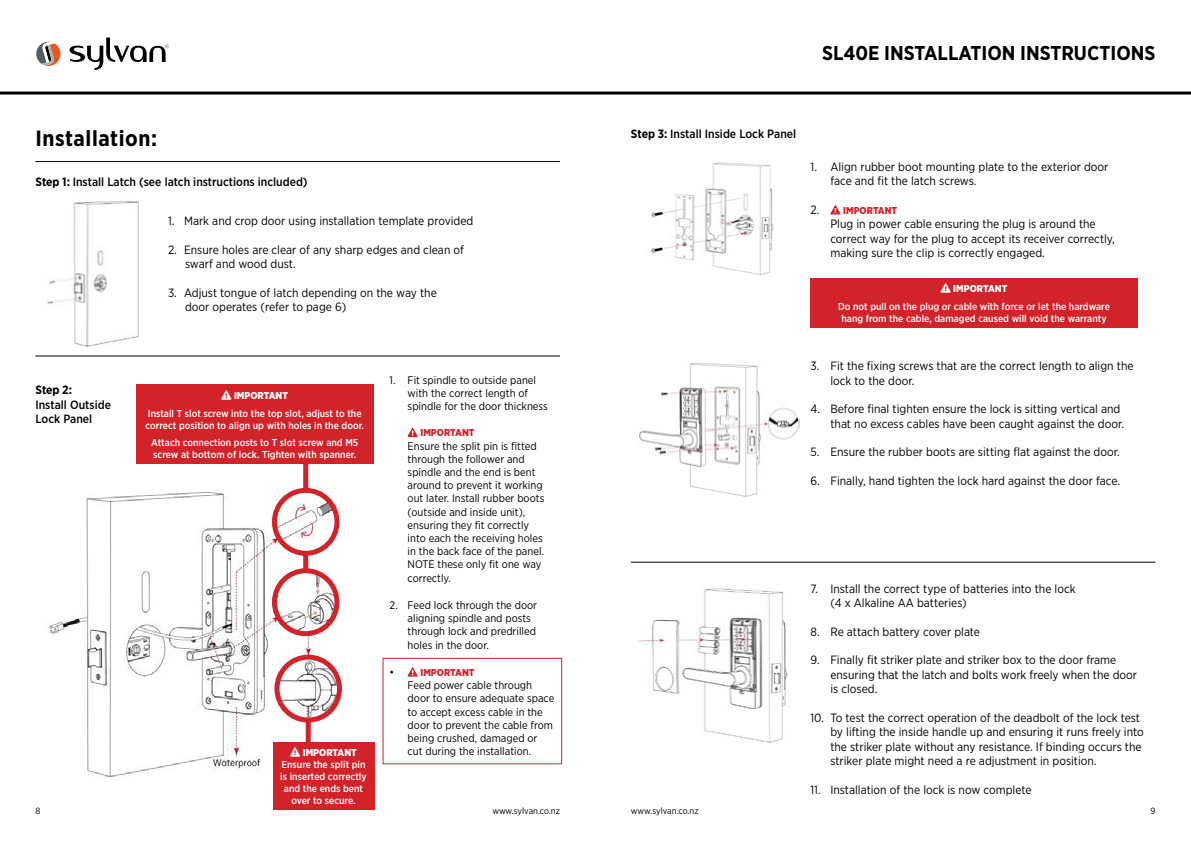
<style>
.page{position:relative;width:1191px;height:842px;background:#fff}
.page>*{position:absolute;margin:0;border:0;box-sizing:border-box;transform-origin:0 0}
.t1{font:700 22px "Gotham Narrow";letter-spacing:.025em;color:#000}
.t2{font:700 20px "Gotham Narrow";color:#000}
.t3{font:12px/14.4px "Gotham Narrow";color:#000}
.t4{font:500 12px/14.4px "Gotham Narrow";color:#000}
.t5{font:700 12px "Gotham Narrow";color:#000}
.t6{font:11px/13.2px "Gotham Narrow";color:#000}
.t7{font:500 10px/12px "Gotham Narrow";color:#fff;text-align:center}
.t8{font:900 10px "Gotham Narrow";color:#d2232a}
.t9{font:9px "Gotham Narrow";letter-spacing:-.015em;color:#000}
.s1{font-weight:700}
.s2{font-weight:900}
.s3{font-weight:400;font-size:11px;color:#000}
.s4{font-weight:400;font-size:12px;color:#000}
</style>
<div class="page">
<svg style="left:36px;top:42px;width:25px;height:24px"></svg>
<svg style="left:69px;top:38px;width:100px;height:32px"></svg>
<hr style="left:0;top:92px;width:1191px;height:3px;background:#000">
<div style="left:382px;top:658px;width:180px;height:106px;border:1px solid #d2232a"></div>
<img style="left:47px;top:200px;width:92px;height:147px">
<hr style="left:35px;top:161px;width:525px;height:1px;background:#000">
<hr style="left:35px;top:356px;width:525px;height:1px;background:#000">
<hr style="left:631px;top:562px;width:524px;height:1px;background:#000">
<img style="left:49px;top:484px;width:293px;height:294px">
<svg style="left:407px;top:428px;width:11px;height:9px"></svg>
<svg style="left:407px;top:667px;width:11px;height:10px"></svg>
<svg style="left:830px;top:205px;width:10px;height:10px"></svg>
<div style="left:274px;top:655px;width:68px;height:67px;border:5px solid #d2232a;border-radius:50%"></div>
<div style="left:306px;top:720px;width:5px;height:26px;background:#d2232a"></div>
<div style="left:303px;top:554px;width:5px;height:18px;background:#d2232a"></div>
<div style="left:303px;top:464px;width:5px;height:28px;background:#d2232a"></div>
<div style="left:273px;top:742px;width:101px;height:68px;background:#d2232a"></div>
<div style="left:136px;top:385px;width:237px;height:79px;background:#d2232a"></div>
<div style="left:810px;top:278px;width:327px;height:50px;background:#d2232a"></div>
<div style="left:272px;top:488px;width:67px;height:68px;border:5px solid #d2232a;border-radius:50%"></div>
<div style="left:272px;top:568px;width:67px;height:68px;border:5px solid #d2232a;border-radius:50%"></div>
<img style="left:639px;top:362px;width:161px;height:135px">
<img style="left:650px;top:162px;width:124px;height:113px">
<img style="left:637px;top:588px;width:151px;height:155px">
<h1 class="t1" style="left:35px;top:124px;width:123px">Installation:</h1>
<p class="t4" style="left:35px;top:174px;width:274px"><span class="s1">Step 1:</span> Install Latch (see latch instructions included)</p>
<p class="t5" style="left:35px;top:382px;width:38px">Step 2:</p>
<p class="t4" style="left:35px;top:397px;width:77px">Install Outside<br>Lock Panel</p>
<p class="t3" style="left:168px;top:213px;width:307px">1. Mark and crop door using installation template provided</p>
<p class="t3" style="left:185px;top:242px;width:280px;text-indent:-17px">2. Ensure holes are clear of any sharp edges and clean of swarf and wood dust.</p>
<p class="t3" style="left:185px;top:285px;width:253px;text-indent:-17px">3. Adjust tongue of latch depending on the way the door operates (refer to page 6)</p>
<p class="t7" style="left:148px;top:386px;width:215px;line-height:17.7px">❑ <span class="s2">IMPORTANT<br></span>Install T slot screw into the top slot, adjust to the</p>
<p class="t7" style="left:145px;top:416px;width:220px;line-height:17.7px">correct position to align up with holes in the door.<br>Attach connection posts to T slot screw and M5</p>
<p class="t7" style="left:153px;top:449px;width:204px">screw at bottom of lock. Tighten with spanner.</p>
<p class="t7" style="left:280px;top:747px;width:88px">❑ <span class="s2">IMPORTANT<br></span>Ensure the split pin is inserted correctly and the ends bent over to secure.</p>
<p class="t6" style="left:407px;top:373px;width:142px;text-indent:-18px">1. Fit spindle to outside panel with the correct length of spindle for the door thickness</p>
<p class="t8" style="left:420px;top:426px;width:55px">IMPORTANT</p>
<p class="t6" style="left:407px;top:439px;width:138px">Ensure the split pin is fitted through the follower and spindle and the end is bent around to prevent it working out later. Install rubber boots (outside and inside unit), ensuring they fit correctly into each the receiving holes in the back face of the panel.<br>NOTE these only fit one way correctly.</p>
<p class="t6" style="left:407px;top:598px;width:131px;text-indent:-18px">2. Feed lock through the door aligning spindle and posts through lock and predrilled holes in the door.</p>
<p class="t8" style="left:389px;top:666px;width:86px"><span class="s3">•</span> IMPORTANT</p>
<p class="t6" style="left:407px;top:678px;width:148px">Feed power cable through door to ensure adequate space to accept excess cable in the door to prevent the cable from being crushed, damaged or cut during the installation.</p>
<h2 class="t2" style="left:822px;top:40px;width:335px">SL40E INSTALLATION INSTRUCTIONS</h2>
<p class="t4" style="left:631px;top:127px;width:167px"><span class="s1">Step 3:</span> Install Inside Lock Panel</p>
<p class="t3" style="left:830px;top:159px;width:279px;text-indent:-20px">1. Align rubber boot mounting plate to the exterior door face and fit the latch screws.</p>
<p class="t8" style="left:810px;top:204px;width:88px"><span class="s4">2.</span> IMPORTANT</p>
<p class="t3" style="left:830px;top:217px;width:286px">Plug in power cable ensuring the plug is around the correct way for the plug to accept its receiver correctly, making sure the clip is correctly engaged.</p>
<p class="t7" style="left:838px;top:280px;width:273px;line-height:17.7px">❑ <span class="s2">IMPORTANT<br></span>Do not pull on the plug or cable with force or let the hardware</p>
<p class="t7" style="left:841px;top:312px;width:266px">hang from the cable, damaged caused will void the warranty</p>
<p class="t3" style="left:830px;top:359px;width:305px;text-indent:-20px">3. Fit the fixing screws that are the correct length to align the lock to the door.</p>
<p class="t3" style="left:810px;top:402px;width:315px;text-align:right">4. Before final tighten ensure the lock is sitting vertical and that no excess cables have been caught against the door.</p>
<p class="t3" style="left:810px;top:445px;width:311px">5. Ensure the rubber boots are sitting flat against the door.</p>
<p class="t3" style="left:810px;top:473px;width:311px">6. Finally, hand tighten the lock hard against the door face.</p>
<p class="t3" style="left:830px;top:581px;width:247px;text-indent:-20px">7. Install the correct type of batteries into the lock (4 x Alkaline AA batteries)</p>
<p class="t3" style="left:810px;top:624px;width:171px">8. Re attach battery cover plate</p>
<p class="t3" style="left:830px;top:653px;width:308px;text-indent:-20px">9. Finally fit striker plate and striker box to the door frame ensuring that the latch and bolts work freely when the door is closed.</p>
<p class="t3" style="left:830px;top:710px;width:315px;text-indent:-20px">10. To test the correct operation of the deadbolt of the lock test by lifting the inside handle up and ensuring it runs freely into the striker plate without any resistance. If binding occurs the striker plate might need a re adjustment in position.</p>
<p class="t3" style="left:810px;top:782px;width:223px">11. Installation of the lock is now complete</p>
<p class="t9" style="left:35px;top:805px;width:6px">8</p>
<p class="t9" style="left:492px;top:805px;width:69px">www.sylvan.co.nz</p>
<p class="t9" style="left:631px;top:805px;width:69px">www.sylvan.co.nz</p>
<p class="t9" style="left:1150px;top:805px;width:7px">9</p>
</div>
